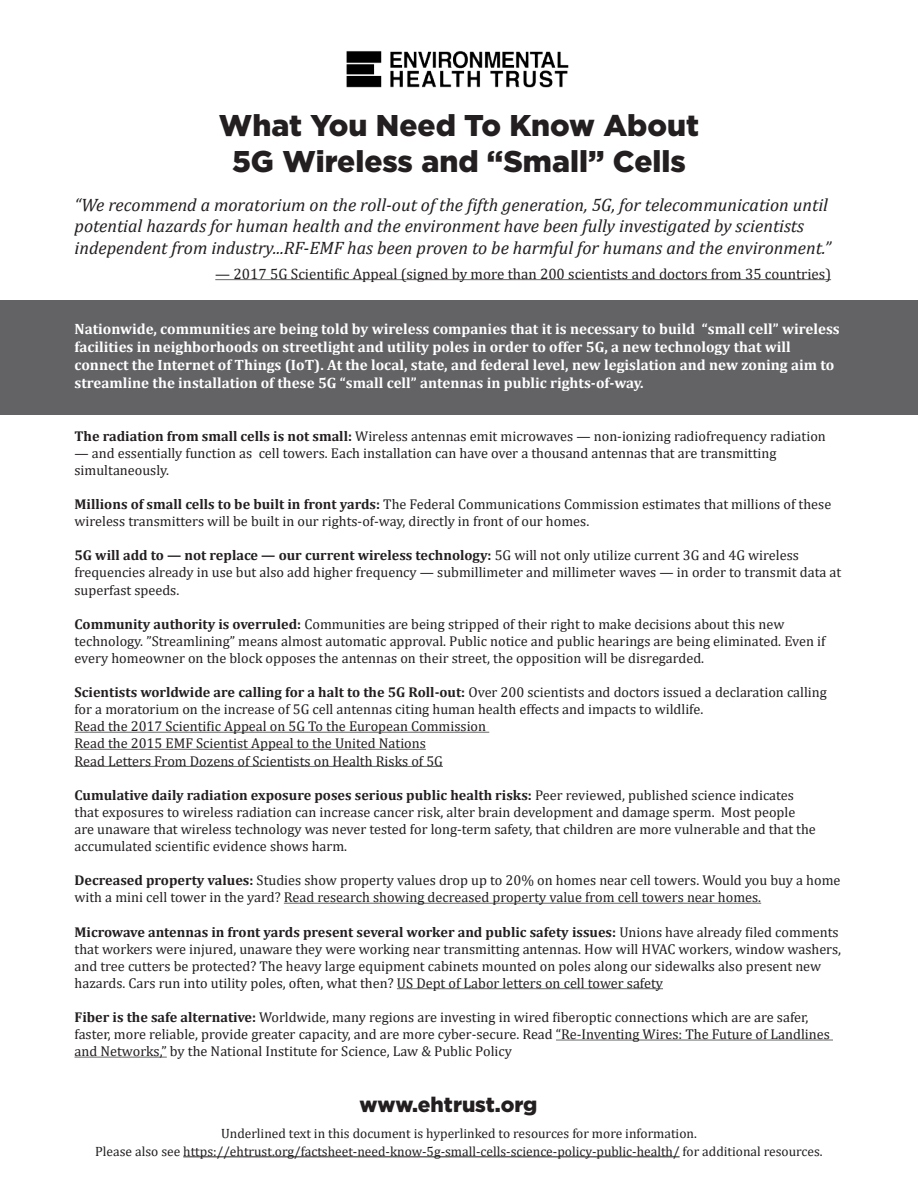
<style>
.page{position:relative;width:918px;height:1188px;background:#fff}
.page>*{position:absolute;margin:0;border:0;box-sizing:border-box;transform-origin:0 0}
.t1{font:900 30px/36px "Gotham";color:#231f20;text-align:center}
.t2{font:900 21px "Gotham";color:#231f20}
.t3{font:italic 18px/21.6px "Cambria";color:#231f20}
.main_body_text{font:700 15px/18px "Cambria";color:#fff}
.t4{font:15px "Cambria";color:#231f20}
.main_body_text-2{font:14.25px/17.1px "Cambria";color:#231f20}
.main_body_text-3{font:13.5px "Cambria";color:#231f20}
.s1{font-weight:700}
</style>
<div class="page">
<div style="left:0;top:300px;width:918px;height:115px;background:#636366"></div>
<hr style="left:215px;top:279px;width:616px;height:1px;background:#656666">
<hr style="left:75px;top:732px;width:414px;height:1px;background:#656666">
<hr style="left:75px;top:749px;width:351px;height:1px;background:#656666">
<hr style="left:75px;top:766px;width:368px;height:1px;background:#656666">
<hr style="left:284px;top:903px;width:477px;height:1px;background:#656666">
<hr style="left:397px;top:988px;width:266px;height:1px;background:#656666">
<hr style="left:556px;top:1040px;width:277px;height:1px;background:#656666">
<hr style="left:75px;top:1057px;width:92px;height:1px;background:#656666">
<hr style="left:183px;top:1156px;width:497px;height:1px;background:#231f20">
<img style="left:346px;top:51px;width:223px;height:37px">
<p class="t1" style="left:219px;top:107px;width:482px">What You Need To Know About<br>5G Wireless and “Small” Cells</p>
<p class="t3" style="left:75px;top:193px;width:758px">“We recommend a moratorium on the roll-out of the fifth generation, 5G, for telecommunication until potential hazards for human health and the environment have been fully investigated by scientists independent from industry...RF-EMF has been proven to be harmful for humans and the environment.”</p>
<p class="t4" style="left:215px;top:265px;width:617px">— 2017 5G Scientific Appeal (signed by more than 200 scientists and doctors from 35 countries)</p>
<p class="main_body_text" style="left:75px;top:319px;width:767px">Nationwide, communities are being told by wireless companies that it is necessary to build “small cell” wireless facilities in neighborhoods on streetlight and utility poles in order to offer 5G, a new technology that will connect the Internet of Things (IoT). At the local, state, and federal level, new legislation and new zoning aim to streamline the installation of these 5G “small cell” antennas in public rights-of-way.</p>
<p class="main_body_text-2" style="left:75px;top:427px;width:753px"><span class="s1">The radiation from small cells is not small:</span> Wireless antennas emit microwaves — non-ionizing radiofrequency radiation</p>
<p class="main_body_text-2" style="left:75px;top:444px;width:704px">— and essentially function as cell towers. Each installation can have over a thousand antennas that are transmitting simultaneously.</p>
<p class="main_body_text-2" style="left:75px;top:496px;width:758px"><span class="s1">Millions of small cells to be built in front yards:</span> The Federal Communications Commission estimates that millions of these wireless transmitters will be built in our rights-of-way, directly in front of our homes.</p>
<p class="main_body_text-2" style="left:75px;top:547px;width:768px"><span class="s1">5G will add to — not replace — our current wireless technology:</span> 5G will not only utilize current 3G and 4G wireless frequencies already in use but also add higher frequency — submillimeter and millimeter waves — in order to transmit data at superfast speeds.</p>
<p class="main_body_text-2" style="left:75px;top:615px;width:752px"><span class="s1">Community authority is overruled:</span> Communities are being stripped of their right to make decisions about this new technology. ”Streamlining” means almost automatic approval. Public notice and public hearings are being eliminated. Even if every homeowner on the block opposes the antennas on their street, the opposition will be disregarded.</p>
<p class="main_body_text-2" style="left:75px;top:684px;width:754px"><span class="s1">Scientists worldwide are calling for a halt to the 5G Roll-out:</span> Over 200 scientists and doctors issued a declaration calling for a moratorium on the increase of 5G cell antennas citing human health effects and impacts to wildlife.</p>
<p class="main_body_text-2" style="left:75px;top:718px;width:413px">Read the 2017 Scientific Appeal on 5G To the European Commission</p>
<p class="main_body_text-2" style="left:75px;top:735px;width:353px">Read the 2015 EMF Scientist Appeal to the United Nations</p>
<p class="main_body_text-2" style="left:75px;top:752px;width:370px">Read Letters From Dozens of Scientists on Health Risks of 5G</p>
<p class="main_body_text-2" style="left:75px;top:786px;width:743px"><span class="s1">Cumulative daily radiation exposure poses serious public health risks:</span> Peer reviewed, published science indicates that exposures to wireless radiation can increase cancer risk, alter brain development and damage sperm. Most people are unaware that wireless technology was never tested for long-term safety, that children are more vulnerable and that the accumulated scientific evidence shows harm.</p>
<p class="main_body_text-2" style="left:75px;top:872px;width:768px"><span class="s1">Decreased property values:</span> Studies show property values drop up to 20% on homes near cell towers. Would you buy a home with a mini cell tower in the yard? Read research showing decreased property value from cell towers near homes.</p>
<p class="main_body_text-2" style="left:75px;top:923px;width:768px"><span class="s1">Microwave antennas in front yards present several worker and public safety issues:</span> Unions have already filed comments that workers were injured, unaware they were working near transmitting antennas. How will HVAC workers, window washers, and tree cutters be protected? The heavy large equipment cabinets mounted on poles along our sidewalks also present new hazards. Cars run into utility poles, often, what then? US Dept of Labor letters on cell tower safety</p>
<p class="main_body_text-2" style="left:75px;top:1009px;width:757px"><span class="s1">Fiber is the safe alternative:</span> Worldwide, many regions are investing in wired fiberoptic connections which are are safer, faster, more reliable, provide greater capacity, and are more cyber-secure. Read “Re-Inventing Wires: The Future of Landlines and Networks,” by the National Institute for Science, Law &amp; Public Policy</p>
<p class="t2" style="left:360px;top:1093px;width:179px">www.ehtrust.org</p>
<p class="main_body_text-3" style="left:221px;top:1125px;width:477px">Underlined text in this document is hyperlinked to resources for more information.</p>
<p class="main_body_text-3" style="left:95px;top:1143px;width:729px">Please also see https://ehtrust.org/factsheet-need-know-5g-small-cells-science-policy-public-health/ for additional resources.</p>
</div>
